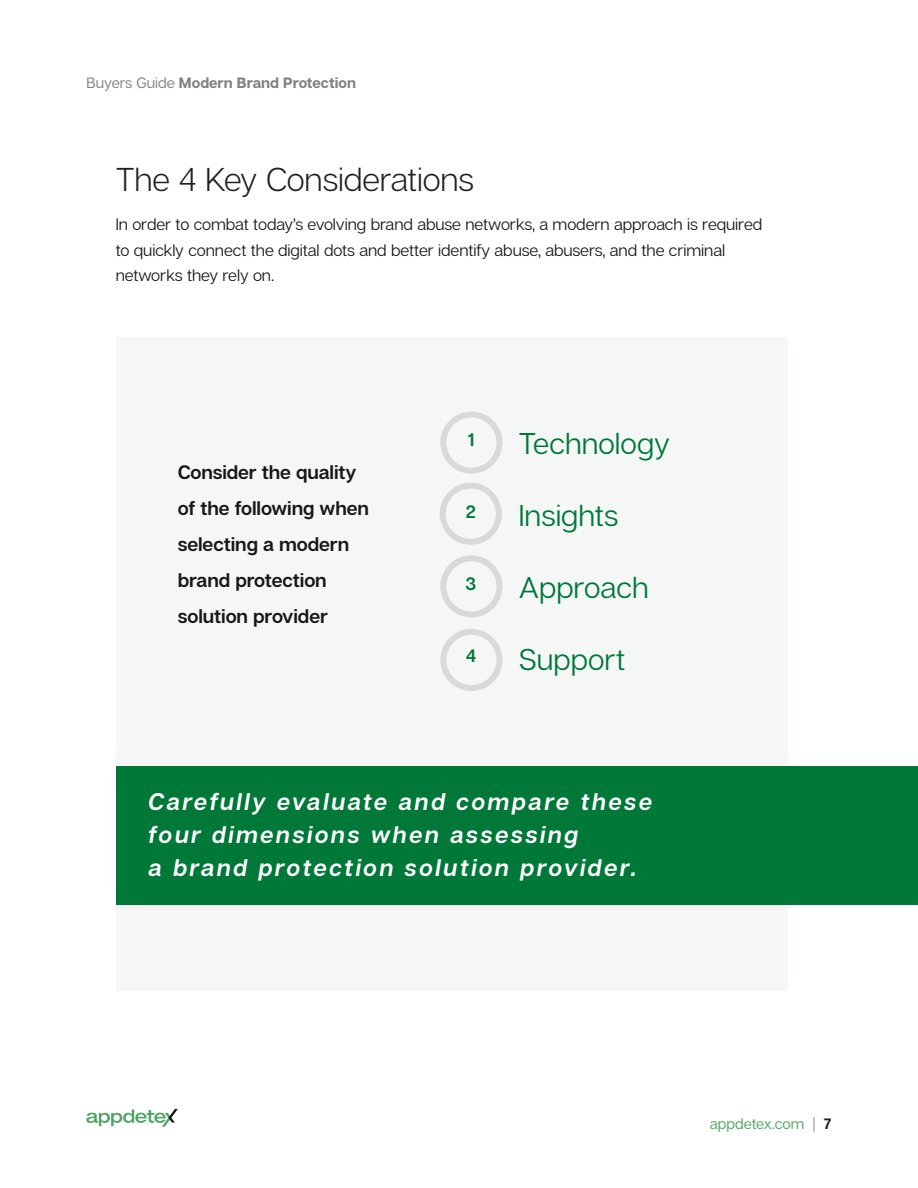
<style>
.page{position:relative;width:918px;height:1188px;background:#fff}
.page>*{position:absolute;margin:0;border:0;box-sizing:border-box;transform-origin:0 0}
.Section_Header{font:300 33px "Articulat CF";letter-spacing:-.005em;color:#231f20}
.Pull_Quote_1{font:30px "Articulat CF";color:#007838}
.t1{font:italic 600 24px/33px "Articulat CF";letter-spacing:.1em;color:#fff}
.Body{font:600 19.5px/36px "Articulat CF";letter-spacing:-.005em;color:#171717}
.Pull_Quote_1-2{font:600 18px "Articulat CF";color:#007838}
.Body-2{font:16.5px/25.5px "Articulat CF";letter-spacing:-.005em;color:#171717}
.t2{font:700 15px "Articulat CF";color:#828281}
.t3{font:15px "Articulat CF";color:#4fa664}
.s1{font-weight:400}
.s2{color:#969696}
.s3{font-weight:700;color:#231f20}
</style>
<div class="page">
<div style="left:116px;top:338px;width:671px;height:653px;background:#f5f7f7"></div>
<svg style="left:86px;top:1109px;width:92px;height:18px"></svg>
<div style="left:116px;top:766px;width:802px;height:138px;background:#007838"></div>
<div style="left:440px;top:483px;width:62px;height:62px;border:6px solid #969696;border-radius:50%"></div>
<div style="left:440px;top:412px;width:63px;height:62px;border:6px solid #969696;border-radius:50%"></div>
<div style="left:440px;top:629px;width:63px;height:62px;border:6px solid #969696;border-radius:50%"></div>
<div style="left:440px;top:555px;width:63px;height:62px;border:6px solid #969696;border-radius:50%"></div>
<p class="t2" style="left:86px;top:73px;width:271px"><span class="s1">Buyers Guide</span> Modern Brand Protection</p>
<p class="Section_Header" style="left:116px;top:161px;width:360px">The 4 Key Considerations</p>
<p class="Body-2" style="left:116px;top:212px;width:648px">In order to combat today’s evolving brand abuse networks, a modern approach is required to quickly connect the digital dots and better identify abuse, abusers, and the criminal networks they rely on.</p>
<p class="Body" style="left:178px;top:455px;width:193px">Consider the quality of the following when selecting a modern brand protection solution provider</p>
<p class="Pull_Quote_1-2" style="left:468px;top:429px;width:8px">1</p>
<p class="Pull_Quote_1" style="left:519px;top:427px;width:153px">Technology</p>
<p class="Pull_Quote_1-2" style="left:466px;top:501px;width:12px">2</p>
<p class="Pull_Quote_1" style="left:519px;top:499px;width:101px">Insights</p>
<p class="Pull_Quote_1-2" style="left:466px;top:573px;width:12px">3</p>
<p class="Pull_Quote_1" style="left:519px;top:571px;width:131px">Approach</p>
<p class="Pull_Quote_1-2" style="left:466px;top:645px;width:12px">4</p>
<p class="Pull_Quote_1" style="left:519px;top:643px;width:108px">Support</p>
<p class="t1" style="left:148px;top:786px;width:505px">Carefully evaluate and compare these four dimensions when assessing<br>a brand protection solution provider.</p>
<p class="t3" style="left:710px;top:1115px;width:123px">appdetex.com <span class="s2">|</span> <span class="s3">7</span></p>
</div>
